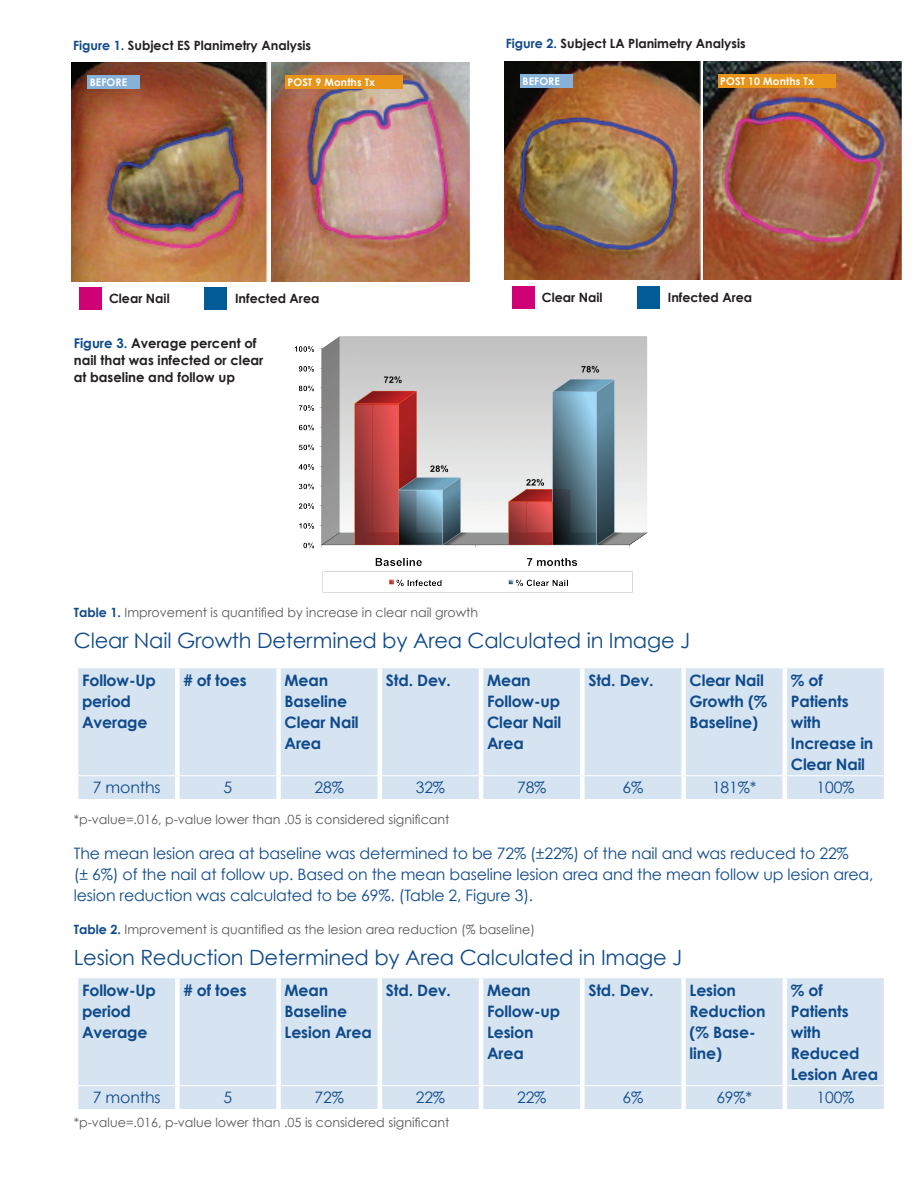
<style>
.page{position:relative;width:919px;height:1190px;background:#fff}
.page>*{position:absolute;margin:0;border:0;box-sizing:border-box;transform-origin:0 0}
.t1{font:21px "Century Gothic";letter-spacing:-.01em;color:#0f4a8a}
.t2{font:700 15.75px/21px "Century Gothic";letter-spacing:-.01em;color:#0f4a8a}
.t3{font:15.75px/21px "Century Gothic";letter-spacing:-.01em;color:#0f4a8a}
.t4{font:700 13.35px/17.2px "Century Gothic";color:#231f20}
.t5{font:12.75px "Century Gothic";color:#57585a}
.t6{font:700 12.75px "Century Gothic";color:#231f20}
.t7{font:700 10.5px "Century Gothic";letter-spacing:.01em;color:#fff}
.s1{color:#0f4a8a}
.s2{font-weight:700;color:#0f4a8a}
</style>
<div class="page">
<div style="left:78px;top:668px;width:806px;height:130px;background:#d6e4f2"></div>
<div style="left:175px;top:668px;width:5px;height:107px;background:#fff"></div>
<div style="left:276px;top:668px;width:5px;height:107px;background:#fff"></div>
<hr style="left:378px;top:668px;width:4px;height:107px;background:#fff">
<hr style="left:479px;top:668px;width:4px;height:107px;background:#fff">
<div style="left:580px;top:668px;width:5px;height:107px;background:#fff"></div>
<div style="left:681px;top:668px;width:5px;height:107px;background:#fff"></div>
<hr style="left:783px;top:668px;width:4px;height:107px;background:#fff">
<hr style="left:78px;top:775px;width:99px;height:1px;background:#fff">
<hr style="left:177px;top:775px;width:102px;height:1px;background:#fff">
<hr style="left:279px;top:775px;width:101px;height:1px;background:#fff">
<hr style="left:380px;top:775px;width:101px;height:1px;background:#fff">
<hr style="left:481px;top:775px;width:101px;height:1px;background:#fff">
<hr style="left:582px;top:775px;width:102px;height:1px;background:#fff">
<hr style="left:684px;top:775px;width:101px;height:1px;background:#fff">
<hr style="left:785px;top:775px;width:99px;height:1px;background:#fff">
<div style="left:175px;top:776px;width:5px;height:22px;background:#fff"></div>
<div style="left:276px;top:776px;width:5px;height:22px;background:#fff"></div>
<hr style="left:378px;top:776px;width:4px;height:22px;background:#fff">
<hr style="left:479px;top:776px;width:4px;height:22px;background:#fff">
<div style="left:580px;top:776px;width:5px;height:22px;background:#fff"></div>
<div style="left:681px;top:776px;width:5px;height:22px;background:#fff"></div>
<hr style="left:783px;top:776px;width:4px;height:22px;background:#fff">
<div style="left:78px;top:978px;width:806px;height:130px;background:#d6e4f2"></div>
<div style="left:175px;top:977px;width:5px;height:107px;background:#fff"></div>
<div style="left:276px;top:977px;width:5px;height:107px;background:#fff"></div>
<hr style="left:378px;top:977px;width:4px;height:107px;background:#fff">
<hr style="left:479px;top:977px;width:4px;height:107px;background:#fff">
<div style="left:580px;top:977px;width:5px;height:107px;background:#fff"></div>
<div style="left:681px;top:977px;width:5px;height:107px;background:#fff"></div>
<hr style="left:783px;top:977px;width:4px;height:107px;background:#fff">
<hr style="left:78px;top:1084px;width:99px;height:1px;background:#fff">
<hr style="left:177px;top:1084px;width:102px;height:1px;background:#fff">
<hr style="left:279px;top:1084px;width:101px;height:1px;background:#fff">
<hr style="left:380px;top:1084px;width:101px;height:1px;background:#fff">
<hr style="left:481px;top:1084px;width:101px;height:1px;background:#fff">
<hr style="left:582px;top:1084px;width:102px;height:1px;background:#fff">
<hr style="left:684px;top:1084px;width:101px;height:1px;background:#fff">
<hr style="left:785px;top:1084px;width:99px;height:1px;background:#fff">
<div style="left:175px;top:1085px;width:5px;height:23px;background:#fff"></div>
<div style="left:276px;top:1085px;width:5px;height:23px;background:#fff"></div>
<hr style="left:378px;top:1085px;width:4px;height:23px;background:#fff">
<hr style="left:479px;top:1085px;width:4px;height:23px;background:#fff">
<div style="left:580px;top:1085px;width:5px;height:23px;background:#fff"></div>
<div style="left:681px;top:1085px;width:5px;height:23px;background:#fff"></div>
<hr style="left:783px;top:1085px;width:4px;height:23px;background:#fff">
<img style="left:294px;top:336px;width:354px;height:257px">
<img style="left:504px;top:61px;width:198px;height:219px">
<img style="left:704px;top:61px;width:198px;height:219px">
<div style="left:520px;top:74px;width:53px;height:13px;background:#86b1d9"></div>
<div style="left:718px;top:74px;width:118px;height:13px;background:#e89418"></div>
<div style="left:512px;top:286px;width:22px;height:22px;background:#d00175"></div>
<div style="left:637px;top:286px;width:22px;height:22px;background:#005b97"></div>
<img style="left:72px;top:63px;width:196px;height:218px">
<img style="left:271px;top:63px;width:198px;height:218px">
<div style="left:87px;top:76px;width:53px;height:13px;background:#86b1d9"></div>
<div style="left:285px;top:76px;width:118px;height:13px;background:#e89418"></div>
<div style="left:79px;top:287px;width:22px;height:22px;background:#d00175"></div>
<div style="left:205px;top:287px;width:22px;height:22px;background:#005b97"></div>
<p class="t6" style="left:73px;top:37px;width:240px"><span class="s1">Figure 1.</span> Subject ES Planimetry Analysis</p>
<p class="t6" style="left:506px;top:36px;width:241px"><span class="s1">Figure 2.</span> Subject LA Planimetry Analysis</p>
<p class="t7" style="left:90px;top:76px;width:39px">BEFORE</p>
<p class="t7" style="left:288px;top:76px;width:89px">POST 9 Months Tx</p>
<p class="t7" style="left:522px;top:75px;width:39px">BEFORE</p>
<p class="t7" style="left:720px;top:75px;width:95px">POST 10 Months Tx</p>
<p class="t6" style="left:109px;top:290px;width:62px">Clear Nail</p>
<p class="t6" style="left:235px;top:290px;width:86px">Infected Area</p>
<p class="t6" style="left:542px;top:289px;width:62px">Clear Nail</p>
<p class="t6" style="left:668px;top:289px;width:86px">Infected Area</p>
<p class="t4" style="left:74px;top:334px;width:191px"><span class="s1">Figure 3.</span> Average percent of nail that was infected or clear at baseline and follow up</p>
<p class="t5" style="left:74px;top:604px;width:406px"><span class="s2">Table 1.</span> Improvement is quantified by increase in clear nail growth</p>
<h1 class="t1" style="left:74px;top:627px;width:618px">Clear Nail Growth Determined by Area Calculated in Image J</h1>
<p class="t2" style="left:82px;top:669px;width:75px">Follow-Up period<br>Average</p>
<p class="t2" style="left:183px;top:669px;width:65px"># of toes</p>
<p class="t2" style="left:285px;top:669px;width:76px">Mean<br>Baseline<br>Clear Nail<br>Area</p>
<p class="t2" style="left:386px;top:668px;width:67px">Std. Dev.</p>
<p class="t2" style="left:487px;top:668px;width:76px">Mean<br>Follow-up<br>Clear Nail<br>Area</p>
<p class="t2" style="left:588px;top:668px;width:67px">Std. Dev.</p>
<p class="t2" style="left:690px;top:668px;width:79px">Clear Nail<br>Growth (%<br>Baseline)</p>
<p class="t2" style="left:791px;top:668px;width:84px">% of<br>Patients with<br>Increase in<br>Clear Nail</p>
<p class="t3" style="left:93px;top:776px;width:69px">7 months</p>
<p class="t3" style="left:224px;top:776px;width:10px">5</p>
<p class="t3" style="left:315px;top:776px;width:31px">28%</p>
<p class="t3" style="left:416px;top:776px;width:31px">32%</p>
<p class="t3" style="left:517px;top:776px;width:31px">78%</p>
<p class="t3" style="left:623px;top:776px;width:22px">6%</p>
<p class="t3" style="left:712px;top:776px;width:46px">181%*</p>
<p class="t3" style="left:817px;top:776px;width:39px">100%</p>
<p class="t5" style="left:74px;top:811px;width:377px">*p-value=.016, p-value lower than .05 is considered significant</p>
<p class="t3" style="left:74px;top:842px;width:801px">The mean lesion area at baseline was determined to be 72% (±22%) of the nail and was reduced to 22%<br>(± 6%) of the nail at follow up. Based on the mean baseline lesion area and the mean follow up lesion area, lesion reduction was calculated to be 69%. (Table 2, Figure 3).</p>
<p class="t5" style="left:74px;top:921px;width:463px"><span class="s2">Table 2.</span> Improvement is quantified as the lesion area reduction (% baseline)</p>
<h1 class="t1" style="left:74px;top:943px;width:610px">Lesion Reduction Determined by Area Calculated in Image J</h1>
<p class="t2" style="left:82px;top:978px;width:75px">Follow-Up period<br>Average</p>
<p class="t2" style="left:183px;top:978px;width:65px"># of toes</p>
<p class="t2" style="left:285px;top:978px;width:89px">Mean<br>Baseline<br>Lesion Area</p>
<p class="t2" style="left:386px;top:978px;width:67px">Std. Dev.</p>
<p class="t2" style="left:487px;top:978px;width:75px">Mean<br>Follow-up<br>Lesion<br>Area</p>
<p class="t2" style="left:588px;top:978px;width:67px">Std. Dev.</p>
<p class="t2" style="left:690px;top:978px;width:77px">Lesion<br>Reduction (% Base&shy;line)</p>
<p class="t2" style="left:791px;top:978px;width:89px">% of<br>Patients with<br>Reduced<br>Lesion Area</p>
<p class="t3" style="left:93px;top:1086px;width:69px">7 months</p>
<p class="t3" style="left:224px;top:1086px;width:10px">5</p>
<p class="t3" style="left:315px;top:1086px;width:31px">72%</p>
<p class="t3" style="left:416px;top:1086px;width:31px">22%</p>
<p class="t3" style="left:517px;top:1086px;width:31px">22%</p>
<p class="t3" style="left:623px;top:1086px;width:22px">6%</p>
<p class="t3" style="left:716px;top:1086px;width:37px">69%*</p>
<p class="t3" style="left:817px;top:1086px;width:39px">100%</p>
<p class="t5" style="left:74px;top:1114px;width:377px">*p-value=.016, p-value lower than .05 is considered significant</p>
</div>
